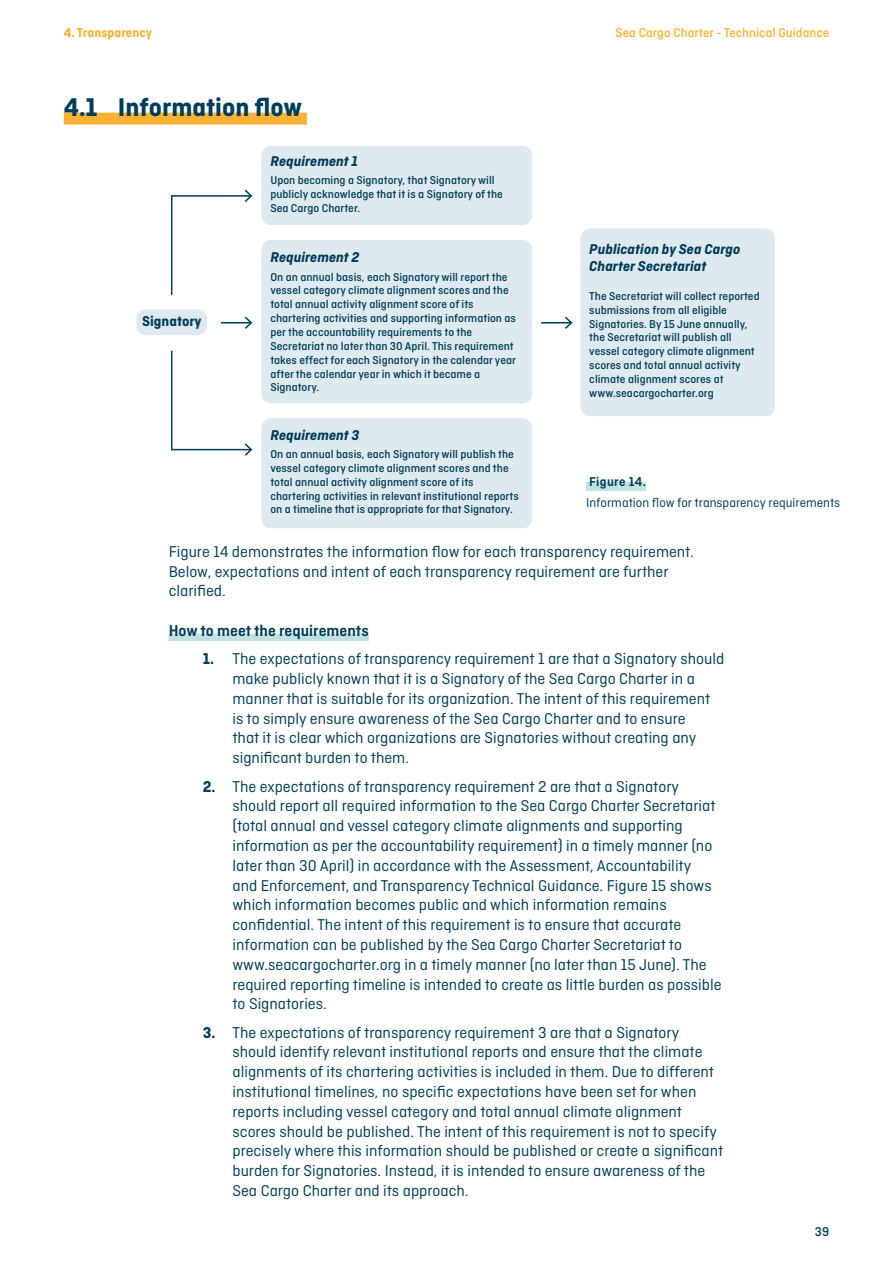
<style>
.page{position:relative;width:893px;height:1263px;background:#fff}
.page>*{position:absolute;margin:0;border:0;box-sizing:border-box;transform-origin:0 0}
.t1{font:700 27px "Ciutadella";color:#003d58}
.t2{font:16.5px/19.8px "Ciutadella";color:#003d58}
.t3{font:600 16.5px "Ciutadella";color:#003d58}
.t4{font:italic 700 15px/17.2px "Ciutadella";color:#003d58}
.t5{font:700 15px "Ciutadella";color:#003d58}
.t6{font:13.5px "Ciutadella";color:#003d58}
.t7{font:500 13.5px "Ciutadella";color:#f9b234}
.t8{font:700 13.5px "Ciutadella";color:#f9b234}
.t9{font:600 13.5px "Ciutadella";letter-spacing:.025em;color:#003d58}
.t10{font:500 13.5px "Ciutadella";color:#003d58}
.t11{font:500 12px/13.8px "Ciutadella";color:#003d58}
.s1{font-weight:700}
</style>
<div class="page">
<div style="left:581px;top:228px;width:194px;height:188px;background:#dfe9f0;border-radius:9px"></div>
<div style="left:136px;top:310px;width:71px;height:25px;background:#dfe9f0;border-radius:9px"></div>
<hr style="left:221px;top:322px;width:30px;height:1px;background:#003d58">
<svg style="left:245px;top:317px;width:7px;height:12px"></svg>
<hr style="left:541px;top:322px;width:30px;height:1px;background:#003d58">
<svg style="left:565px;top:317px;width:7px;height:12px"></svg>
<svg style="left:171px;top:190px;width:81px;height:105px"></svg>
<svg style="left:171px;top:350px;width:81px;height:106px"></svg>
<div style="left:261px;top:146px;width:271px;height:79px;background:#dfe9f0;border-radius:9px"></div>
<div style="left:261px;top:240px;width:271px;height:163px;background:#dfe9f0;border-radius:9px"></div>
<div style="left:261px;top:418px;width:271px;height:110px;background:#dfe9f0;border-radius:9px"></div>
<div style="left:169px;top:634px;width:200px;height:7px;background:#c1e2e0"></div>
<div style="left:64px;top:113px;width:243px;height:12px;background:#f9b234"></div>
<div style="left:586px;top:482px;width:60px;height:9px;background:#c1e2e0"></div>
<p class="t8" style="left:64px;top:25px;width:90px">4. Transparency</p>
<h1 class="t1" style="left:64px;top:91px;width:240px">4.1 Information flow</h1>
<p class="t5" style="left:142px;top:313px;width:61px">Signatory</p>
<p class="t4" style="left:270px;top:152px;width:89px">Requirement 1</p>
<p class="t11" style="left:270px;top:173px;width:234px">Upon becoming a Signatory, that Signatory will publicly acknowledge that it is a Signatory of the<br>Sea Cargo Charter.</p>
<p class="t4" style="left:270px;top:249px;width:91px">Requirement 2</p>
<p class="t11" style="left:270px;top:270px;width:247px">On an annual basis, each Signatory will report the vessel category climate alignment scores and the total annual activity alignment score of its chartering activities and supporting information as per the accountability requirements to the Secretariat no later than 30 April. This requirement takes effect for each Signatory in the calendar year after the calendar year in which it became a Signatory.</p>
<p class="t4" style="left:270px;top:426px;width:91px">Requirement 3</p>
<p class="t11" style="left:270px;top:447px;width:250px">On an annual basis, each Signatory will publish the vessel category climate alignment scores and the total annual activity alignment score of its chartering activities in relevant institutional reports on a timeline that is appropriate for that Signatory.</p>
<p class="t7" style="left:616px;top:25px;width:215px">Sea Cargo Charter - Technical Guidance</p>
<p class="t4" style="left:589px;top:240px;width:153px">Publication by Sea Cargo<br>Charter Secretariat</p>
<p class="t11" style="left:589px;top:289px;width:172px">The Secretariat will collect reported submissions from all eligible<br>Signatories. By 15 June annually, the Secretariat will publish all vessel category climate alignment scores and total annual activity climate alignment scores at www.seacargocharter.org</p>
<p class="t9" style="left:589px;top:474px;width:58px">Figure 14.</p>
<p class="t6" style="left:586px;top:495px;width:256px">Information flow for transparency requirements</p>
<p class="t2" style="left:169px;top:541px;width:527px">Figure 14 demonstrates the information flow for each transparency requirement.<br>Below, expectations and intent of each transparency requirement are further clarified.</p>
<p class="t3" style="left:169px;top:621px;width:202px">How to meet the requirements</p>
<p class="t2" style="left:232px;top:649px;width:493px;text-indent:-30px"><span class="s1">1.</span> The expectations of transparency requirement 1 are that a Signatory should make publicly known that it is a Signatory of the Sea Cargo Charter in a manner that is suitable for its organization. The intent of this requirement is to simply ensure awareness of the Sea Cargo Charter and to ensure<br>that it is clear which organizations are Signatories without creating any significant burden to them.</p>
<p class="t2" style="left:232px;top:776px;width:491px;text-indent:-30px"><span class="s1">2.</span> The expectations of transparency requirement 2 are that a Signatory should report all required information to the Sea Cargo Charter Secretariat (total annual and vessel category climate alignments and supporting information as per the accountability requirement) in a timely manner (no later than 30 April) in accordance with the Assessment, Accountability<br>and Enforcement, and Transparency Technical Guidance. Figure 15 shows which information becomes public and which information remains confidential. The intent of this requirement is to ensure that accurate information can be published by the Sea Cargo Charter Secretariat to www.seacargocharter.org in a timely manner (no later than 15 June). The required reporting timeline is intended to create as little burden as possible to Signatories.</p>
<p class="t2" style="left:232px;top:1022px;width:492px;text-indent:-30px"><span class="s1">3.</span> The expectations of transparency requirement 3 are that a Signatory should identify relevant institutional reports and ensure that the climate alignments of its chartering activities is included in them. Due to different institutional timelines, no specific expectations have been set for when reports including vessel category and total annual climate alignment scores should be published. The intent of this requirement is not to specify precisely where this information should be published or create a significant burden for Signatories. Instead, it is intended to ensure awareness of the Sea Cargo Charter and its approach.</p>
<p class="t10" style="left:815px;top:1224px;width:16px">39</p>
</div>
